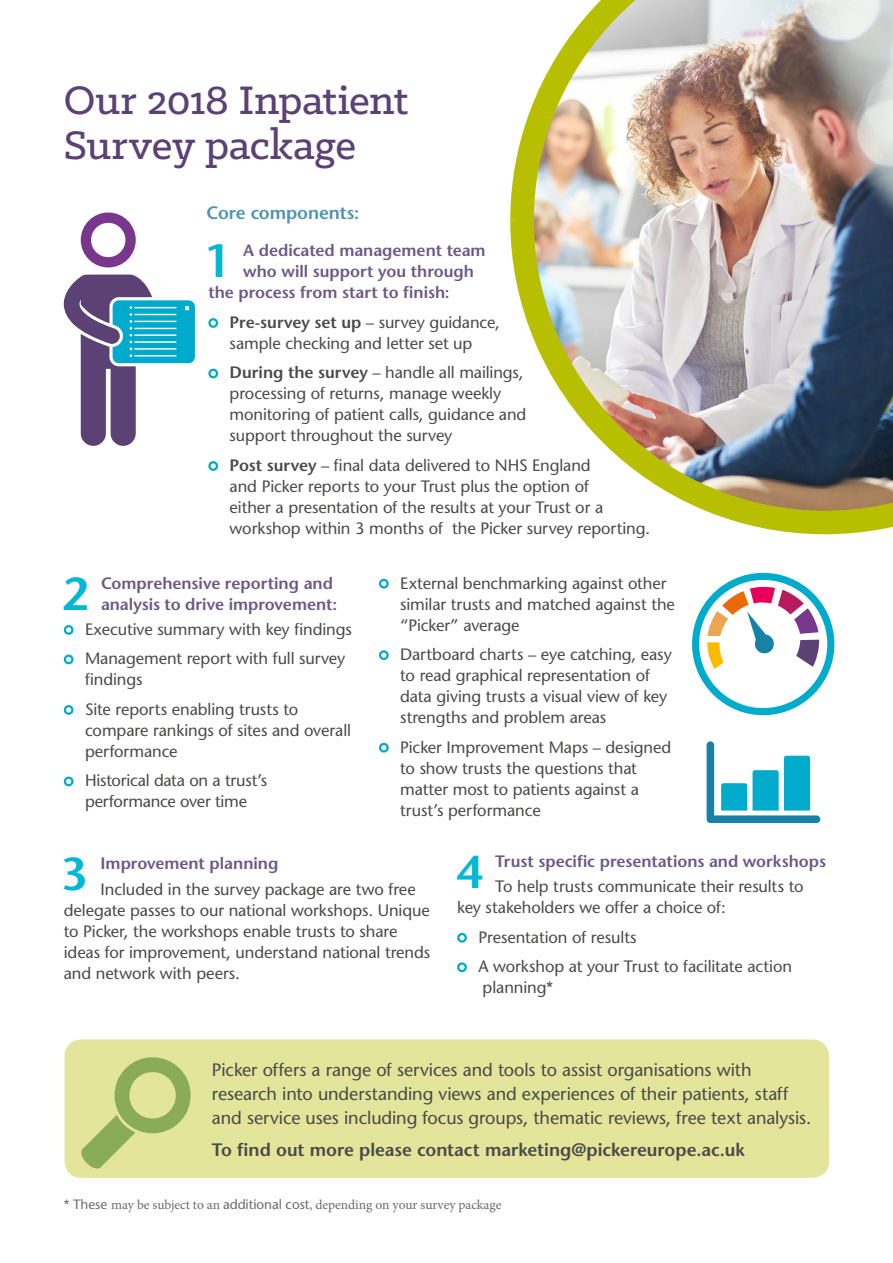
<style>
.page{position:relative;width:893px;height:1263px;background:#fff}
.page>*{position:absolute;margin:0;border:0;box-sizing:border-box;transform-origin:0 0}
.t1{font:600 46.05px "Stone Sans Std";color:#00b7d5}
.t2{font:500 45px/45px "Klinic Slab";letter-spacing:-.005em;color:#5b4174}
.t3{font:500 18px/24px "Stone Sans Std";letter-spacing:-.005em;color:#4a4a49}
.t4{font:600 18px "Stone Sans Std";color:#4a4a49}
.t5{font:600 18px "Stone Sans Std";letter-spacing:-.005em;color:#4f93b4}
.t6{font:500 16.5px/21px "Stone Sans Std";letter-spacing:-.005em;color:#4a4a49}
.t7{font:600 16.5px/21px "Stone Sans Std";color:#6e5785}
.t8{font:13.5px "Minion Pro";letter-spacing:-.005em;color:#6a6a69}
.s1{font-weight:600}
.s2{font-family:"Stone Sans Std";font-weight:500}
</style>
<div class="page">
<img style="left:510px;top:0;width:383px;height:534px">
<div style="left:457px;top:933px;width:10px;height:10px;border:2px solid #00aacd;border-radius:50%"></div>
<div style="left:457px;top:962px;width:10px;height:10px;border:2px solid #00aacd;border-radius:50%"></div>
<svg style="left:81px;top:212px;width:55px;height:55px"></svg>
<svg style="left:64px;top:274px;width:131px;height:172px"></svg>
<hr style="left:134px;top:307px;width:43px;height:1px;background:#fff">
<hr style="left:134px;top:314px;width:43px;height:1px;background:#fff">
<hr style="left:134px;top:321px;width:43px;height:1px;background:#fff">
<hr style="left:134px;top:328px;width:43px;height:1px;background:#fff">
<hr style="left:134px;top:334px;width:43px;height:2px;background:#fff">
<hr style="left:134px;top:341px;width:43px;height:2px;background:#fff">
<hr style="left:134px;top:348px;width:43px;height:2px;background:#fff">
<hr style="left:134px;top:355px;width:43px;height:1px;background:#fff">
<div style="left:208px;top:318px;width:10px;height:10px;border:2px solid #00aacd;border-radius:50%"></div>
<div style="left:208px;top:369px;width:10px;height:9px;border:2px solid #00aacd;border-radius:50%"></div>
<div style="left:208px;top:461px;width:10px;height:10px;border:2px solid #00aacd;border-radius:50%"></div>
<div style="left:64px;top:625px;width:10px;height:10px;border:2px solid #00aacd;border-radius:50%"></div>
<div style="left:64px;top:654px;width:10px;height:10px;border:2px solid #00aacd;border-radius:50%"></div>
<div style="left:64px;top:705px;width:10px;height:10px;border:2px solid #00aacd;border-radius:50%"></div>
<div style="left:64px;top:776px;width:10px;height:10px;border:2px solid #00aacd;border-radius:50%"></div>
<div style="left:379px;top:579px;width:10px;height:9px;border:2px solid #00aacd;border-radius:50%"></div>
<div style="left:379px;top:650px;width:10px;height:10px;border:2px solid #00aacd;border-radius:50%"></div>
<div style="left:379px;top:743px;width:10px;height:9px;border:2px solid #00aacd;border-radius:50%"></div>
<svg style="left:707px;top:741px;width:113px;height:82px"></svg>
<svg style="left:692px;top:572px;width:143px;height:144px"></svg>
<div style="left:65px;top:1039px;width:764px;height:139px;background:#e2e59a;border-radius:17px"></div>
<svg style="left:81px;top:1057px;width:110px;height:112px"></svg>
<h2 class="t2" style="left:64px;top:77px;width:346px">Our 2018 Inpatient<br>Survey package</h2>
<p class="t5" style="left:207px;top:202px;width:154px">Core components:</p>
<h1 class="t1" style="left:204px;top:234px;width:28px">1</h1>
<p class="t7" style="left:243px;top:240px;width:244px">A dedicated management team</p>
<p class="t7" style="left:243px;top:261px;width:232px">who will support you through</p>
<p class="t7" style="left:208px;top:282px;width:243px">the process from start to finish:</p>
<p class="t6" style="left:230px;top:312px;width:272px"><span class="s1">Pre-survey set up</span> – survey guidance, sample checking and letter set up</p>
<p class="t6" style="left:230px;top:362px;width:298px"><span class="s1">During the survey</span> – handle all mailings, processing of returns, manage weekly monitoring of patient calls, guidance and support throughout the survey</p>
<p class="t6" style="left:230px;top:455px;width:422px"><span class="s1">Post survey</span> – final data delivered to NHS England<br>and Picker reports to your Trust plus the option of<br>either a presentation of the results at your Trust or a workshop within 3 months of the Picker survey reporting.</p>
<h1 class="t1" style="left:62px;top:566px;width:28px">2</h1>
<p class="t7" style="left:101px;top:572px;width:238px">Comprehensive reporting and analysis to drive improvement:</p>
<p class="t6" style="left:85px;top:614px;width:268px;line-height:29.5px">Executive summary with key findings<br>Management report with full survey</p>
<p class="t6" style="left:85px;top:665px;width:215px;line-height:29.5px">findings<br>Site reports enabling trusts to</p>
<p class="t6" style="left:85px;top:720px;width:267px">compare rankings of sites and overall performance</p>
<p class="t6" style="left:85px;top:770px;width:184px">Historical data on a trust’s performance over time</p>
<p class="t6" style="left:400px;top:572px;width:276px">External benchmarking against other similar trusts and matched against the “Picker” average</p>
<p class="t6" style="left:400px;top:644px;width:273px">Dartboard charts – eye catching, easy to read graphical representation of data giving trusts a visual view of key strengths and problem areas</p>
<p class="t6" style="left:400px;top:736px;width:273px">Picker Improvement Maps – designed to show trusts the questions that matter most to patients against a trust’s performance</p>
<h1 class="t1" style="left:61px;top:846px;width:28px">3</h1>
<p class="t7" style="left:101px;top:853px;width:179px">Improvement planning</p>
<p class="t6" style="left:64px;top:878px;width:368px;text-indent:37px">Included in the survey package are two free delegate passes to our national workshops. Unique to Picker, the workshops enable trusts to share ideas for improvement, understand national trends and network with peers.</p>
<h1 class="t1" style="left:456px;top:844px;width:28px">4</h1>
<p class="t7" style="left:495px;top:850px;width:332px">Trust specific presentations and workshops</p>
<p class="t6" style="left:457px;top:876px;width:348px;text-indent:38px">To help trusts communicate their results to key stakeholders we offer a choice of:</p>
<p class="t6" style="left:478px;top:922px;width:315px;line-height:29.5px">Presentation of results<br>A workshop at your Trust to facilitate action</p>
<p class="t6" style="left:483px;top:977px;width:72px">planning*</p>
<p class="t3" style="left:212px;top:1057px;width:601px">Picker offers a range of services and tools to assist organisations with research into understanding views and experiences of their patients, staff and service uses including focus groups, thematic reviews, free text analysis.</p>
<p class="t4" style="left:212px;top:1139px;width:534px">To find out more please contact marketing@pickereurope.ac.uk</p>
<p class="t8" style="left:64px;top:1196px;width:439px"><span class="s2">* These</span> may be subject to an <span class="s2">additional cost</span>, depending on your survey package</p>
</div>
